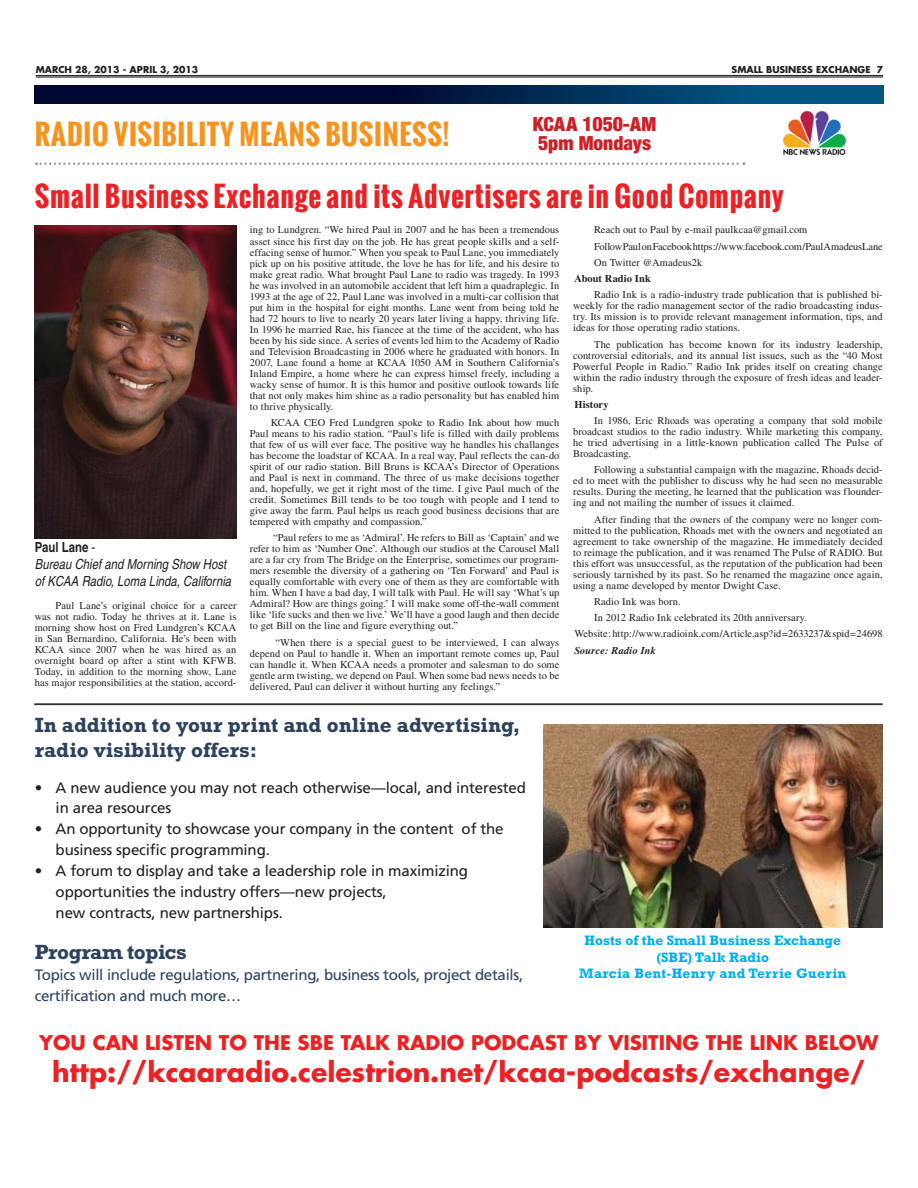
<style>
.page{position:relative;width:918px;height:1188px;background:#fff}
.page>*{position:absolute;margin:0;border:0;box-sizing:border-box;transform-origin:0 0}
.t1{font:700 27.75px "Oswald";letter-spacing:.025em;color:#ed2024}
.t2{font:700 27.75px "Oswald";letter-spacing:.025em;color:#f7931d}
.t3{font:700 26.7px "Futura";color:#ed2024}
.t4{font:700 20.85px/25px "Rockwell Std";color:#2d425f}
.t5{font:20.85px/19.2px "Sans Black Condensed DTC";color:#cb2026}
.t6{font:700 20.85px "Rockwell Std";letter-spacing:-.02em;color:#2d425f}
.t7{font:700 19.65px "Futura";color:#ed2024}
.t8{font:15px/20.9px "Frutiger LT Std";letter-spacing:-.01em;color:#231f20}
.t9{font:15px/20.9px "Frutiger LT Std";letter-spacing:-.02em;color:#2d425f}
.t10{font:700 13.95px/16.6px "Rockwell Std";color:#00aeef;text-align:center}
.t11{font:italic condensed 13.95px/16.6px "Helvetica";color:#231f20}
.t12{font:10.5px/10.9px "Times";letter-spacing:.005em;color:#231f20;text-align:justify}
.t13{font:700 10.5px "Times";letter-spacing:.01em;color:#231f20}
.t14{font:italic 700 10.5px "Times";letter-spacing:.015em;color:#231f20}
.t15{font:700 9.3px "Futura";color:#231f20}
.s1{font-weight:700;font-style:normal}
.s2{font-style:normal}
</style>
<div class="page">
<hr style="left:36px;top:75px;width:847px;height:1px;background:#231f20">
<hr style="left:36px;top:76px;width:847px;height:2px;background:#231f20">
<svg style="left:36px;top:163px;width:708px;height:2px"></svg>
<img style="left:783px;top:110px;width:63px;height:45px">
<img style="left:544px;top:725px;width:339px;height:203px">
<svg style="left:35px;top:85px;width:848px;height:18px"></svg>
<img style="left:35px;top:225px;width:201px;height:313px">
<hr style="left:34px;top:704px;width:849px;height:1px;background:#231f20">
<p class="t15" style="left:36px;top:65px;width:164px">MARCH 28, 2013 - APRIL 3, 2013</p>
<p class="t15" style="left:732px;top:65px;width:153px">SMALL BUSINESS EXCHANGE 7</p>
<h1 class="t2" style="left:35px;top:113px;width:416px">RADIO VISIBILITY MEANS BUSINESS!</h1>
<h3 class="t5" style="left:533px;top:116px;width:125px">KCAA 1050-AM<br>5pm Mondays</h3>
<h1 class="t1" style="left:35px;top:175px;width:750px">Small Business Exchange and its Advertisers are in Good Company</h1>
<h3 class="t11" style="left:35px;top:540px;width:198px"><span class="s1">Paul Lane</span> <span class="s2">-<br></span>Bureau Chief and Morning Show Host of KCAA Radio, Loma Linda, California</h3>
<p class="t12" style="left:35px;top:601px;width:203px;text-indent:21px">Paul Lane’s original choice for a career was not radio. Today he thrives at it. Lane is morning show host on Fred Lundgren’s KCAA in San Bernardino, California. He’s been with KCAA since 2007 when he was hired as an overnight board op after a stint with KFWB.<br>Today, in addition to the morning show, Lane has major responsibilities at the station, accord-</p>
<p class="t12" style="left:250px;top:225px;width:311px">ing to Lundgren. “We hired Paul in 2007 and he has been a tremendous asset since his first day on the job. He has great people skills and a self&shy;effacing sense of humor.” When you speak to Paul Lane, you immediately pick up on his positive attitude, the love he has for life, and his desire to make great radio. What brought Paul Lane to radio was tragedy. In 1993 he was involved in an automobile accident that left him a quadraplegic. In 1993 at the age of 22, Paul Lane was involved in a multi-car collision that put him in the hospital for eight months. Lane went from being told he had 72 hours to live to nearly 20 years later living a happy, thriving life.<br>In 1996 he married Rae, his fiancee at the time of the accident, who has been by his side since. A series of events led him to the Academy of Radio and Television Broadcasting in 2006 where he graduated with honors. In 2007, Lane found a home at KCAA 1050 AM in Southern California’s Inland Empire, a home where he can express himsel freely, including a wacky sense of humor. It is this humor and positive outlook towards life that not only makes him shine as a radio personality but has enabled him to thrive physically.</p>
<p class="t12" style="left:250px;top:418px;width:311px;text-indent:21px">KCAA CEO Fred Lundgren spoke to Radio Ink about how much Paul means to his radio station. “Paul’s life is filled with daily problems that few of us will ever face. The positive way he handles his challanges has become the loadstar of KCAA. In a real way, Paul reflects the can-do spirit of our radio station. Bill Bruns is KCAA’s Director of Operations and Paul is next in command. The three of us make decisions together and, hopefully, we get it right most of the time. I give Paul much of the credit. Sometimes Bill tends to be too tough with people and I tend to give away the farm. Paul helps us reach good business decisions that are tempered with empathy and compassion.”</p>
<p class="t12" style="left:250px;top:533px;width:311px;text-indent:23px">“Paul refers to me as ‘Admiral’. He refers to Bill as ‘Captain’ and we refer to him as ‘Number One’. Although our studios at the Carousel Mall are a far cry from The Bridge on the Enterprise, sometimes our program&shy;mers resemble the diversity of a gathering on ‘Ten Forward’ and Paul is equally comfortable with every one of them as they are comfortable with him. When I have a bad day, I will talk with Paul. He will say ‘What’s up Admiral? How are things going.’ I will make some off-the-wall comment like ‘life sucks and then we live.’ We’ll have a good laugh and then decide to get Bill on the line and figure everything out.”</p>
<p class="t12" style="left:250px;top:638px;width:311px;text-indent:26px">“When there is a special guest to be interviewed, I can always depend on Paul to handle it. When an important remote comes up, Paul can handle it. When KCAA needs a promoter and salesman to do some gentle arm twisting, we depend on Paul. When some bad news needs to be delivered, Paul can deliver it without hurting any feelings.”</p>
<h3 class="t4" style="left:35px;top:714px;width:487px">In addition to your print and online advertising, radio visibility offers:</h3>
<h3 class="t8" style="left:56px;top:778px;width:472px;text-indent:-21px">• A new audience you may not reach otherwise—local, and interested in area resources</h3>
<h3 class="t8" style="left:56px;top:820px;width:449px;text-indent:-21px">• An opportunity to showcase your company in the content of the business specific programming.</h3>
<h3 class="t8" style="left:56px;top:861px;width:414px;text-indent:-21px">• A forum to display and take a leadership role in maximizing opportunities the industry offers—new projects,<br>new contracts, new partnerships.</h3>
<h3 class="t6" style="left:35px;top:945px;width:154px">Program topics</h3>
<h3 class="t9" style="left:35px;top:966px;width:490px">Topics will include regulations, partnering, business tools, project details, certification and much more…</h3>
<p class="t12" style="left:594px;top:223px;width:290px;line-height:16.2px;text-align:left">Reach out to Paul by e-mail paulkcaa@gmail.com<br>Follow Paul on Facebook https://www.facebook.com/PaulAmadeusLane<br>On Twitter @Amadeus2k</p>
<p class="t13" style="left:574px;top:275px;width:78px">About Radio Ink</p>
<p class="t12" style="left:573px;top:290px;width:311px;text-indent:21px">Radio Ink is a radio-industry trade publication that is published bi&shy;weekly for the radio management sector of the radio broadcasting indus&shy;try. Its mission is to provide relevant management information, tips, and ideas for those operating radio stations.</p>
<p class="t12" style="left:573px;top:340px;width:311px;text-indent:21px">The publication has become known for its industry leadership, controversial editorials, and its annual list issues, such as the “40 Most Powerful People in Radio.” Radio Ink prides itself on creating change within the radio industry through the exposure of fresh ideas and leader&shy;ship.</p>
<p class="t13" style="left:574px;top:401px;width:36px">History</p>
<p class="t12" style="left:573px;top:416px;width:311px;text-indent:21px">In 1986, Eric Rhoads was operating a company that sold mobile broadcast studios to the radio industry. While marketing this company, he tried advertising in a little-known publication called The Pulse of Broadcasting.</p>
<p class="t12" style="left:573px;top:465px;width:311px;text-indent:21px">Following a substantial campaign with the magazine, Rhoads decid&shy;ed to meet with the publisher to discuss why he had seen no measurable results. During the meeting, he learned that the publication was flounder&shy;ing and not mailing the number of issues it claimed.</p>
<p class="t12" style="left:573px;top:515px;width:311px;text-indent:21px">After finding that the owners of the company were no longer com&shy;mitted to the publication, Rhoads met with the owners and negotiated an agreement to take ownership of the magazine. He immediately decided to reimage the publication, and it was renamed The Pulse of RADIO. But this effort was unsuccessful, as the reputation of the publication had been seriously tarnished by its past. So he renamed the magazine once again, using a name developed by mentor Dwight Case.</p>
<p class="t12" style="left:594px;top:597px;width:88px">Radio Ink was born.</p>
<p class="t12" style="left:594px;top:613px;width:214px">In 2012 Radio Ink celebrated its 20th anniversary.</p>
<p class="t12" style="left:574px;top:629px;width:310px">Website: http://www.radioink.com/Article.asp?id=2633237&amp;spid=24698</p>
<p class="t14" style="left:574px;top:646px;width:83px">Source: Radio Ink</p>
<h3 class="t10" style="left:579px;top:934px;width:269px">Hosts of the Small Business Exchange (SBE) Talk Radio<br>Marcia Bent-Henry and Terrie Guerin</h3>
<h3 class="t7" style="left:39px;top:1034px;width:841px">YOU CAN LISTEN TO THE SBE TALK RADIO PODCAST BY VISITING THE LINK BELOW</h3>
<h2 class="t3" style="left:52px;top:1060px;width:814px">http://kcaaradio.celestrion.net/kcaa-podcasts/exchange/</h2>
</div>
